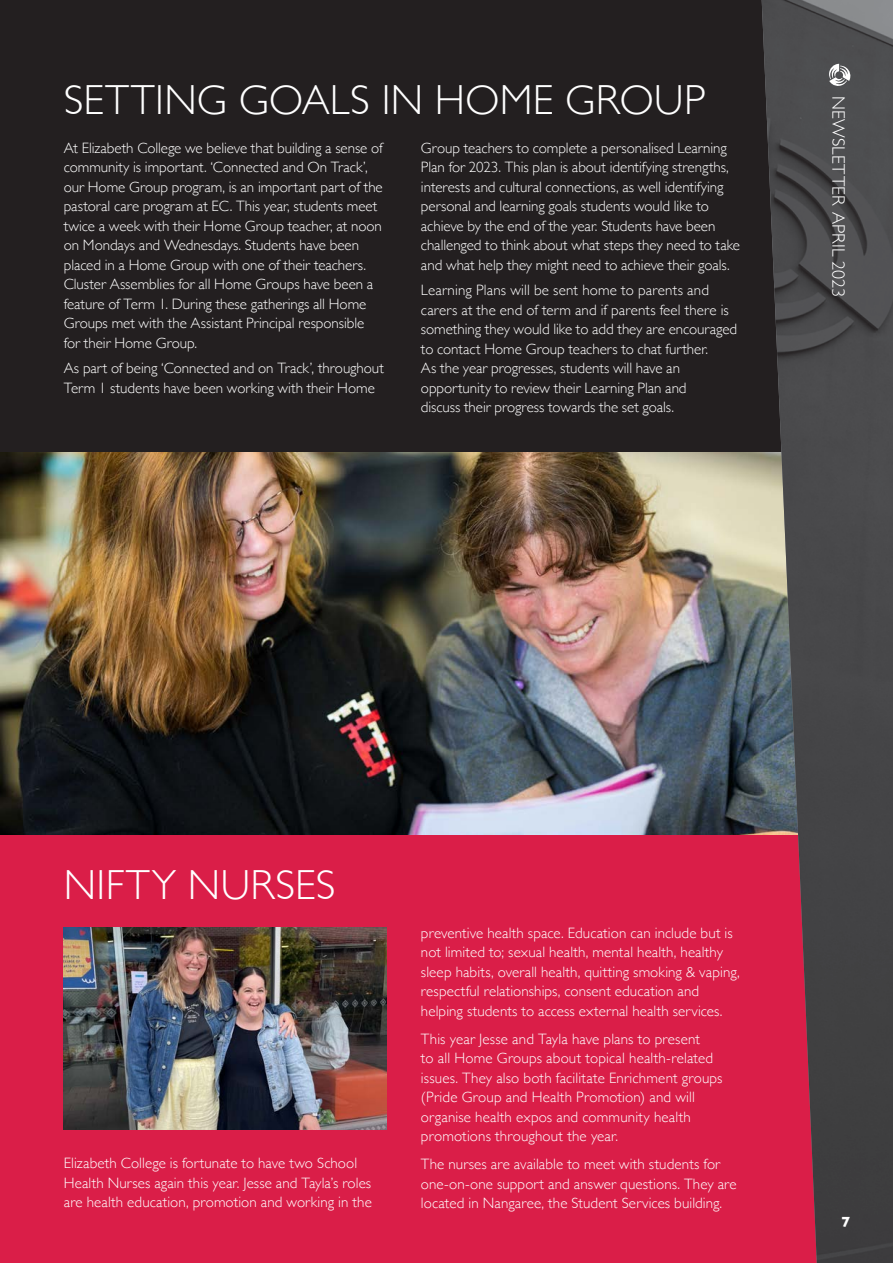
<style>
.page{position:relative;width:893px;height:1263px;background:#fff}
.page>*{position:absolute;margin:0;border:0;box-sizing:border-box;transform-origin:0 0}
.t1{font:300 42px "Gill Sans";letter-spacing:.01em;color:#fff}
.t2{font:300 18px "Gill Sans";letter-spacing:.01em;color:#fff}
.t3{font:300 15px/19.5px "Gill Sans";color:#fff}
.t4{font:700 15px "Gill Sans";color:#fff}
</style>
<div class="page">
<div style="left:0;top:0;width:761px;height:453px;background:#231f20"></div>
<div style="left:0;top:751px;width:846px;height:512px;background:#da1e48"></div>
<img style="left:64px;top:927px;width:323px;height:203px">
<img style="left:0;top:453px;width:761px;height:381px">
<img style="left:761px;top:0;width:132px;height:1263px">
<svg style="left:829px;top:64px;width:21px;height:22px"></svg>
<h1 class="t1" style="left:64px;top:67px;width:643px">SETTING GOALS IN HOME GROUP</h1>
<p class="t3" style="left:64px;top:137px;width:321px">At Elizabeth College we believe that building a sense of community is important. ‘Connected and On Track’, our Home Group program, is an important part of the pastoral care program at EC. This year, students meet twice a week with their Home Group teacher, at noon on Mondays and Wednesdays. Students have been placed in a Home Group with one of their teachers.<br>Cluster Assemblies for all Home Groups have been a feature of Term 1. During these gatherings all Home Groups met with the Assistant Principal responsible for their Home Group.</p>
<p class="t3" style="left:64px;top:358px;width:322px">As part of being ‘Connected and on Track’, throughout<br>Term 1 students have been working with their Home</p>
<p class="t3" style="left:421px;top:137px;width:321px">Group teachers to complete a personalised Learning Plan for 2023. This plan is about identifying strengths, interests and cultural connections, as well identifying personal and learning goals students would like to achieve by the end of the year. Students have been challenged to think about what steps they need to take and what help they might need to achieve their goals.</p>
<p class="t3" style="left:421px;top:280px;width:318px">Learning Plans will be sent home to parents and carers at the end of term and if parents feel there is something they would like to add they are encouraged to contact Home Group teachers to chat further.<br>As the year progresses, students will have an opportunity to review their Learning Plan and<br>discuss their progress towards the set goals.</p>
<p class="t2" style="left:853px;top:96px;width:203px;rotate:90deg">NEWSLETTER APRIL 2023</p>
<h1 class="t1" style="left:64px;top:852px;width:273px">NIFTY NURSES</h1>
<p class="t3" style="left:64px;top:1153px;width:310px">Elizabeth College is fortunate to have two School<br>Health Nurses again this year. Jesse and Tayla’s roles are health education, promotion and working in the</p>
<p class="t3" style="left:421px;top:922px;width:320px">preventive health space. Education can include but is not limited to; sexual health, mental health, healthy sleep habits, overall health, quitting smoking &amp; vaping, respectful relationships, consent education and helping students to access external health services.</p>
<p class="t3" style="left:421px;top:1028px;width:303px">This year Jesse and Tayla have plans to present<br>to all Home Groups about topical health-related issues. They also both facilitate Enrichment groups (Pride Group and Health Promotion) and will organise health expos and community health promotions throughout the year.</p>
<p class="t3" style="left:421px;top:1154px;width:317px">The nurses are available to meet with students for one-on-one support and answer questions. They are located in Nangaree, the Student Services building.</p>
<p class="t4" style="left:841px;top:1209px;width:10px">7</p>
</div>
